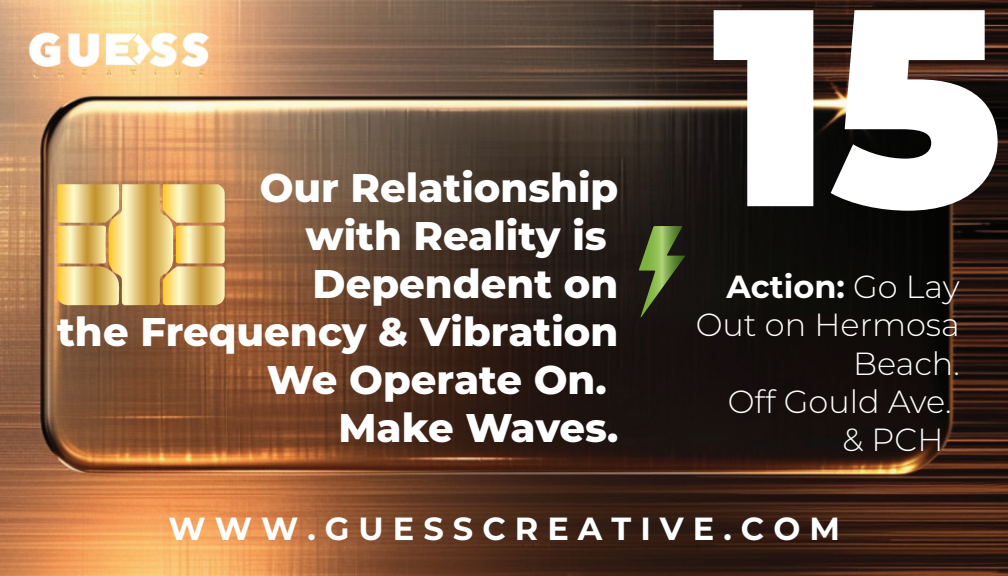
<style>
.page{position:relative;width:1008px;height:576px;background:#fff}
.page>*{position:absolute;margin:0;border:0;box-sizing:border-box;transform-origin:0 0}
.t1{font:900 280px "Montserrat";color:#fff}
.t2{font:800 40px/48px "Montserrat";color:#fff;text-align:right}
.t3{font:300 32px "Montserrat";color:#fff}
.t4{font:700 32px "Montserrat";color:#fff}
.s1{font-weight:300}
</style>
<div class="page">
<img style="left:0;top:0;width:1008px;height:576px">
<img style="left:0;top:0;width:240px;height:171px">
<svg style="left:639px;top:226px;width:46px;height:91px;background:#48592d"></svg>
<svg style="left:57px;top:184px;width:168px;height:121px;background:#e2c373"></svg>
<p class="t2" style="left:260px;top:161px;width:360px">Our Relationship with Reality is</p>
<h1 class="t1" style="left:712px;top:-103px;width:292px">15</h1>
<p class="t2" style="left:57px;top:257px;width:563px">Dependent on<br>the Frequency &amp; Vibration<br>We Operate On.<br>Make Waves.</p>
<p class="t4" style="left:726px;top:263px;width:235px">Action: <span class="s1">Go Lay</span></p>
<p class="t3" style="left:696px;top:303px;width:266px">Out on Hermosa</p>
<p class="t3" style="left:853px;top:341px;width:108px">Beach.</p>
<p class="t3" style="left:728px;top:380px;width:225px">Off Gould Ave.</p>
<p class="t3" style="left:842px;top:418px;width:103px">&amp; PCH</p>
<p class="t4" style="left:169px;top:506px;width:673px">W W W . G U E S S C R E A T I V E . C O M</p>
</div>
